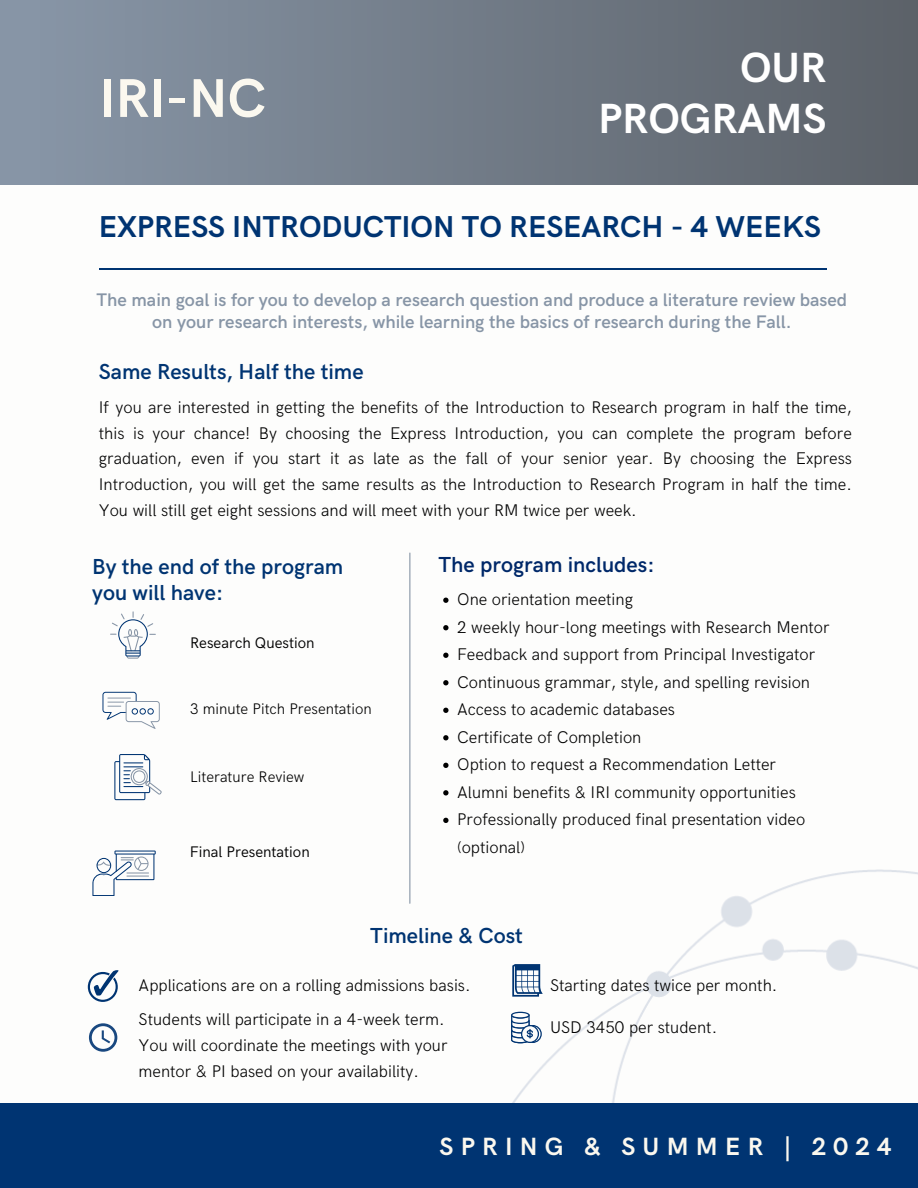
<style>
.page{position:relative;width:918px;height:1188px;background:#fff}
.page>*{position:absolute;margin:0;border:0;box-sizing:border-box;transform-origin:0 0}
.t1{font:700 54.6px "HK Grotesk";color:#fbf8ef}
.t2{font:700 42.3px/50.8px "HK Grotesk";color:#fff;text-align:right}
.t3{font:700 30.3px "HK Grotesk";color:#003472}
.t4{font:700 25.05px "HK Grotesk";letter-spacing:.29em;color:#fbf8ef}
.t5{font:600 21.75px/26px "HK Grotesk";color:#003472}
.t6{font:600 21.75px "HK Grotesk";color:#002869}
.t7{font:600 18.3px/21.8px "HK Grotesk";color:#8795a6;text-align:center}
.t8{font:300 16.95px/25.8px "HK Grotesk";color:#000}
.t9{font:300 15.3px "HK Grotesk";color:#000}
.t10{font:15.3px "HK Grotesk";color:#000}
</style>
<div class="page">
<div style="left:0;top:0;width:918px;height:185px;background:#8795a6"></div>
<div style="left:39px;top:0;width:879px;height:185px;background:linear-gradient(to right,#8795a6,#5c6168)"></div>
<img style="left:512px;top:869px;width:406px;height:234px">
<div style="left:0;top:1103px;width:918px;height:85px;background:#003472"></div>
<hr style="left:99px;top:269px;width:728px;height:1px;background:#003472">
<svg style="left:89px;top:1023px;width:28px;height:28px"></svg>
<svg style="left:512px;top:964px;width:31px;height:33px"></svg>
<svg style="left:511px;top:1012px;width:30px;height:31px"></svg>
<svg style="left:88px;top:970px;width:30px;height:32px"></svg>
<svg style="left:114px;top:754px;width:48px;height:46px"></svg>
<svg style="left:102px;top:692px;width:58px;height:37px"></svg>
<svg style="left:110px;top:611px;width:46px;height:48px"></svg>
<svg style="left:92px;top:851px;width:64px;height:45px"></svg>
<div style="left:99px;top:882px;width:9px;height:9px;background:#fdfdfc;border-radius:50%"></div>
<div style="left:99px;top:875px;width:9px;height:9px;background:#fdfdfc;border-radius:50%"></div>
<hr style="left:409px;top:553px;width:1px;height:350px;background:#8795a6">
<svg style="left:443px;top:598px;width:6px;height:5px"></svg>
<svg style="left:443px;top:625px;width:6px;height:5px"></svg>
<svg style="left:443px;top:653px;width:6px;height:5px"></svg>
<svg style="left:443px;top:680px;width:6px;height:5px"></svg>
<svg style="left:443px;top:708px;width:6px;height:5px"></svg>
<svg style="left:443px;top:735px;width:6px;height:5px"></svg>
<svg style="left:443px;top:763px;width:6px;height:5px"></svg>
<svg style="left:443px;top:790px;width:6px;height:5px"></svg>
<svg style="left:443px;top:818px;width:6px;height:5px"></svg>
<h5 class="t1" style="left:99px;top:68px;width:168px">IRI-NC</h5>
<h5 class="t2" style="left:598px;top:44px;width:230px">OUR<br>PROGRAMS</h5>
<p class="t3" style="left:99px;top:210px;width:724px">EXPRESS INTRODUCTION TO RESEARCH - 4 WEEKS</p>
<p class="t7" style="left:97px;top:290px;width:752px">The main goal is for you to develop a research question and produce a literature review based on your research interests, while learning the basics of research during the Fall.</p>
<h5 class="t5" style="left:99px;top:359px;width:266px">Same Results, Half the time</h5>
<p class="t8" style="left:99px;top:395px;width:755px;text-align:justify">If you are interested in getting the benefits of the Introduction to Research program in half the time, this is your chance! By choosing the Express Introduction, you can complete the program before graduation, even if you start it as late as the fall of your senior year. By choosing the Express Introduction, you will get the same results as the Introduction to Research Program in half the time.<br>You will still get eight sessions and will meet with your RM twice per week.</p>
<p class="t5" style="left:92px;top:555px;width:252px">By the end of the program you will have:</p>
<p class="t6" style="left:439px;top:553px;width:218px">The program includes:</p>
<p class="t8" style="left:457px;top:587px;width:177px">One orientation meeting</p>
<p class="t8" style="left:457px;top:615px;width:374px">2 weekly hour-long meetings with Research Mentor</p>
<p class="t8" style="left:457px;top:642px;width:360px">Feedback and support from Principal Investigator</p>
<p class="t8" style="left:457px;top:670px;width:354px">Continuous grammar, style, and spelling revision</p>
<p class="t8" style="left:457px;top:697px;width:219px">Access to academic databases</p>
<p class="t8" style="left:457px;top:725px;width:186px">Certificate of Completion</p>
<p class="t8" style="left:457px;top:752px;width:320px">Option to request a Recommendation Letter</p>
<p class="t8" style="left:457px;top:780px;width:340px">Alumni benefits &amp; IRI community opportunities</p>
<p class="t8" style="left:457px;top:806px;width:350px;line-height:27.5px">Professionally produced final presentation video (optional)</p>
<p class="t10" style="left:190px;top:635px;width:126px">Research Question</p>
<p class="t9" style="left:190px;top:701px;width:183px">3 minute Pitch Presentation</p>
<p class="t9" style="left:190px;top:769px;width:116px">Literature Review</p>
<p class="t10" style="left:190px;top:843px;width:122px">Final Presentation</p>
<h6 class="t5" style="left:370px;top:924px;width:154px">Timeline &amp; Cost</h6>
<p class="t8" style="left:139px;top:973px;width:333px">Applications are on a rolling admissions basis.</p>
<h1 class="t8" style="left:139px;top:1007px;width:311px">Students will participate in a 4-week term.<br>You will coordinate the meetings with your mentor &amp; PI based on your availability.</h1>
<h2 class="t8" style="left:550px;top:973px;width:229px">Starting dates twice per month.</h2>
<h3 class="t8" style="left:550px;top:1015px;width:169px">USD 3450 per student.</h3>
<p class="t4" style="left:440px;top:1133px;width:454px">SPRING &amp; SUMMER | 2024</p>
</div>
